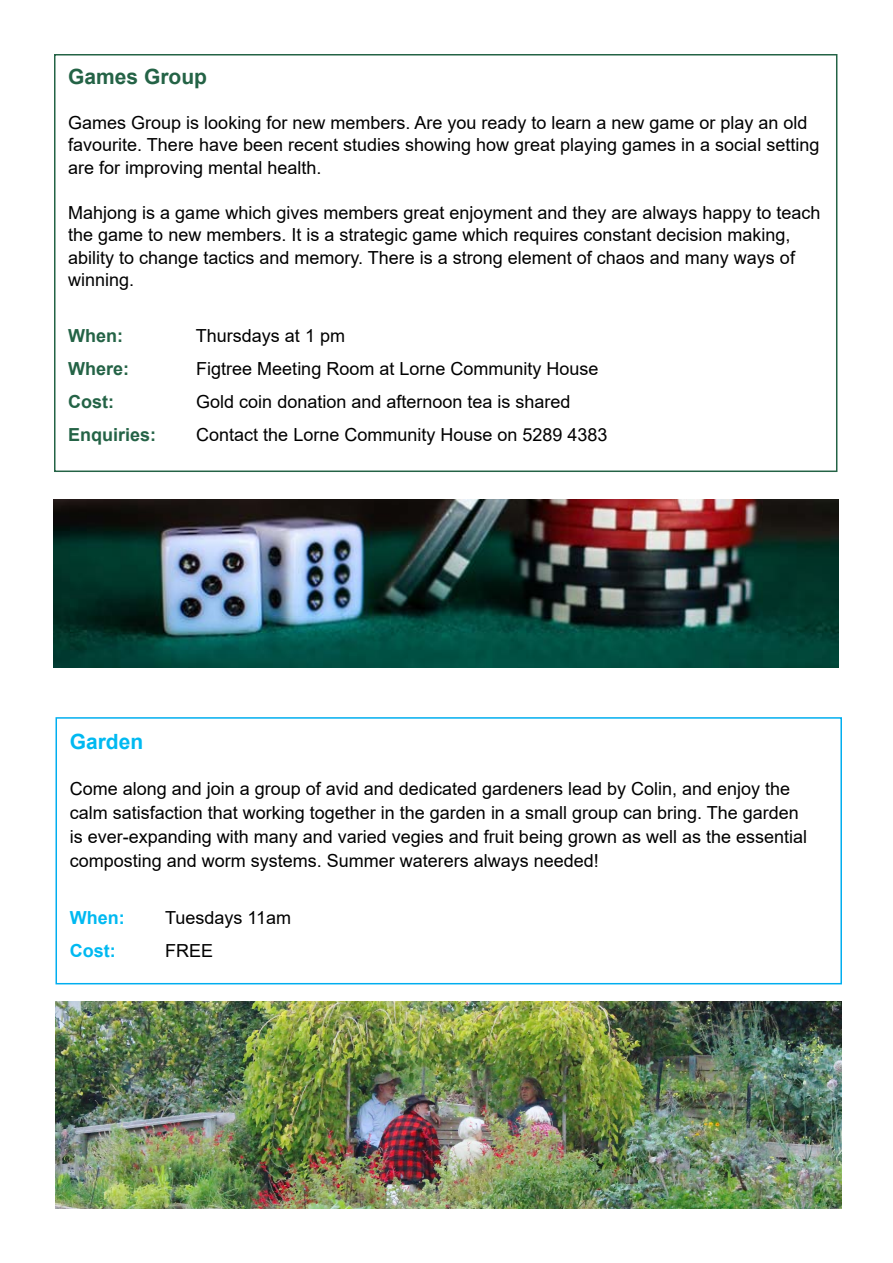
<style>
.page{position:relative;width:893px;height:1263px;background:#fff}
.page>*{position:absolute;margin:0;border:0;box-sizing:border-box;transform-origin:0 0}
.t1{font:700 21px "Arial";color:#246346}
.t2{font:700 21px "Arial";color:#00b9f1}
.t3{font:18px/22.5px "Arial";color:#000}
.t4{font:700 18px "Arial";color:#246346}
.t5{font:700 18px "Arial";color:#00b9f1}
.s1{color:#fff}
</style>
<div class="page">
<div style="left:56px;top:717px;width:786px;height:267px;border:2px solid #00aeef"></div>
<img style="left:56px;top:1001px;width:786px;height:208px">
<div style="left:54px;top:54px;width:783px;height:418px;border:2px solid #246346"></div>
<img style="left:53px;top:500px;width:785px;height:167px">
<p class="t1" style="left:68px;top:61px;width:140px">Games Group</p>
<p class="t3" style="left:68px;top:111px;width:753px">Games Group is looking for new members. Are you ready to learn a new game or play an old favourite. There have been recent studies showing how great playing games in a social setting are for improving mental health.</p>
<p class="t3" style="left:68px;top:201px;width:754px">Mahjong is a game which gives members great enjoyment and they are always happy to teach the game to new members. It is a strategic game which requires constant decision making, ability to change tactics and memory. There is a strong element of chaos and many ways of winning.</p>
<p class="t4" style="left:68px;top:323px;width:56px">When:</p>
<p class="t3" style="left:196px;top:324px;width:151px">Thursdays at 1 pm</p>
<p class="t4" style="left:68px;top:356px;width:63px">Where:</p>
<p class="t3" style="left:196px;top:357px;width:404px">Figtree Meeting Room at Lorne Community House</p>
<p class="t4" style="left:68px;top:389px;width:47px">Cost:</p>
<p class="t3" style="left:196px;top:390px;width:376px">Gold coin donation and afternoon tea is shared</p>
<p class="t4" style="left:68px;top:422px;width:90px">Enquiries:</p>
<p class="t3" style="left:196px;top:423px;width:413px">Contact the Lorne Community House on 5289 4383</p>
<p class="t2" style="left:70px;top:727px;width:75px">Garden</p>
<p class="t3" style="left:70px;top:776px;width:739px;line-height:24px">Come along and join a group of avid and dedicated gardeners lead by Colin, and enjoy the calm satisfaction that working together in the garden in a small group can bring. The garden is ever-expanding with many and varied vegies and fruit being grown as well as the essential composting and worm systems. Summer waterers always needed!</p>
<p class="t5" style="left:70px;top:904px;width:56px">When:</p>
<p class="t3" style="left:165px;top:906px;width:143px">Tuesdays 11am<span class="s1">m</span></p>
<p class="t5" style="left:70px;top:937px;width:47px">Cost:</p>
<p class="t3" style="left:165px;top:939px;width:50px">FREE</p>
</div>
